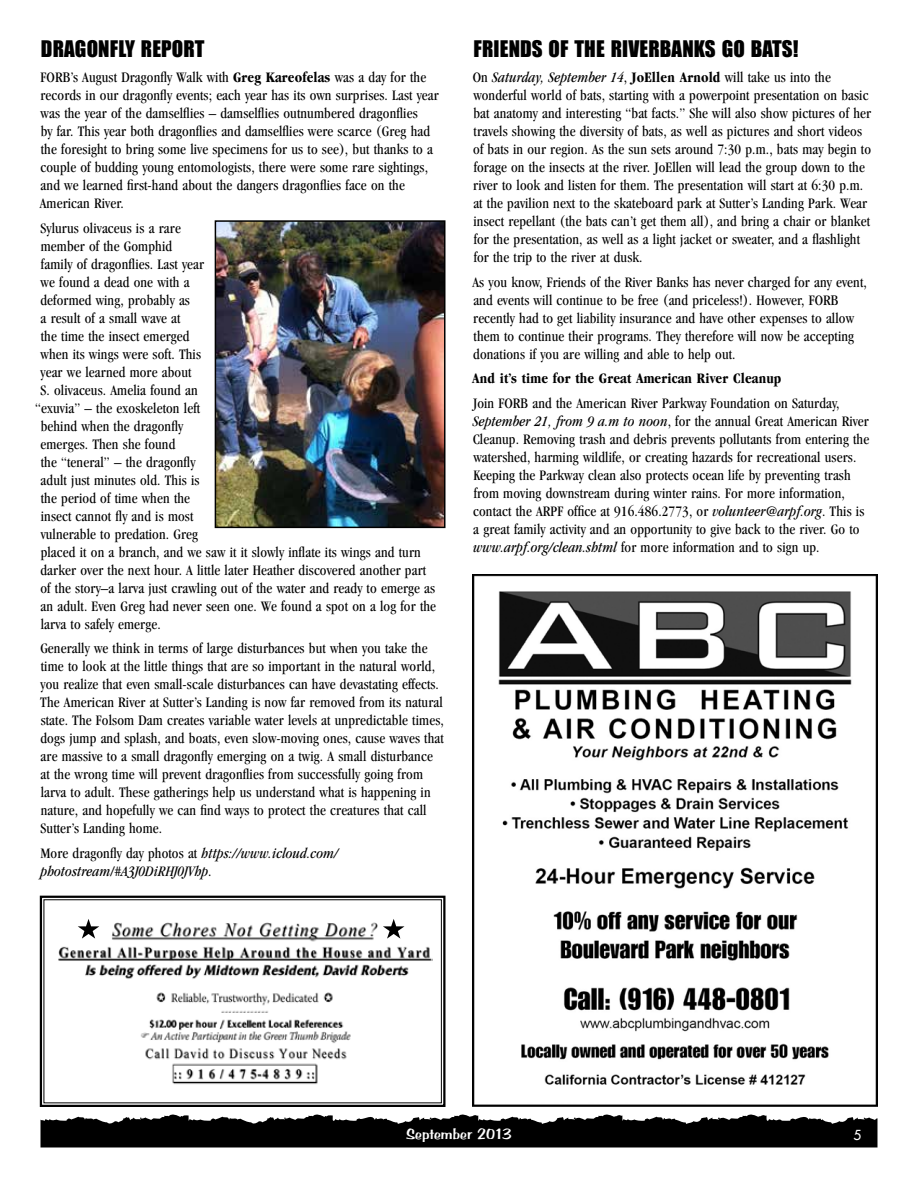
<style>
.page{position:relative;width:918px;height:1188px;background:#fff}
.page>*{position:absolute;margin:0;border:0;box-sizing:border-box;transform-origin:0 0}
.t1{font:21px "Impact";letter-spacing:.005em;color:#000}
.t2{font:condensed 15px/18px "Garamond";letter-spacing:.01em;color:#000}
.t3{font:italic condensed 15px/18px "Garamond";letter-spacing:.01em;color:#000}
.t4{font:700 condensed 15px "Garamond";letter-spacing:.01em;color:#000}
.t5{font:15px "Arab Bru D";letter-spacing:.01em;color:#fff}
.t6{font:13.5px "Futura";color:#fff}
.s1{font-weight:700}
.s2{font-style:normal}
.s3{font-style:italic}
</style>
<div class="page">
<svg style="left:40px;top:1115px;width:837px;height:32px;background:#1f1f1f"></svg>
<svg style="left:39px;top:895px;width:407px;height:212px"></svg>
<svg style="left:78px;top:919px;width:21px;height:20px"></svg>
<svg style="left:383px;top:919px;width:22px;height:20px"></svg>
<img style="left:472px;top:574px;width:406px;height:533px">
<img style="left:218px;top:223px;width:225px;height:302px">
<div style="left:215px;top:220px;width:231px;height:308px;border:2px solid #000"></div>
<h1 class="t1" style="left:41px;top:33px;width:165px">DRAGONFLY REPORT</h1>
<p class="t2" style="left:40px;top:68px;width:401px">FORB’s August Dragonfly Walk with <span class="s1">Greg Kareofelas</span> was a day for the records in our dragonfly events; each year has its own surprises. Last year was the year of the damselflies – damselflies outnumbered dragonflies<br>by far. This year both dragonflies and damselflies were scarce (Greg had the foresight to bring some live specimens for us to see), but thanks to a couple of budding young entomologists, there were some rare sightings, and we learned first-hand about the dangers dragonflies face on the American River.</p>
<p class="t2" style="left:41px;top:219px;width:142px">Sylurus olivaceus is a rare</p>
<p class="t2" style="left:41px;top:237px;width:133px">member of the Gomphid</p>
<p class="t2" style="left:41px;top:255px;width:165px">family of dragonflies. Last year</p>
<p class="t2" style="left:41px;top:273px;width:150px">we found a dead one with a</p>
<p class="t2" style="left:41px;top:291px;width:151px">deformed wing, probably as</p>
<p class="t2" style="left:41px;top:309px;width:141px">a result of a small wave at</p>
<p class="t2" style="left:41px;top:327px;width:150px">the time the insect emerged</p>
<p class="t2" style="left:41px;top:345px;width:162px">when its wings were soft. This</p>
<p class="t2" style="left:41px;top:363px;width:152px">year we learned more about</p>
<p class="t2" style="left:41px;top:381px;width:159px">S. olivaceus. Amelia found an</p>
<p class="t2" style="left:35px;top:399px;width:166px">“exuvia” – the exoskeleton left</p>
<p class="t2" style="left:41px;top:417px;width:144px">behind when the dragonfly</p>
<p class="t2" style="left:41px;top:435px;width:136px">emerges. Then she found</p>
<p class="t2" style="left:41px;top:453px;width:156px">the “teneral” – the dragonfly</p>
<p class="t2" style="left:41px;top:471px;width:160px">adult just minutes old. This is</p>
<p class="t2" style="left:41px;top:489px;width:151px">the period of time when the</p>
<p class="t2" style="left:41px;top:507px;width:154px">insect cannot fly and is most</p>
<p class="t2" style="left:41px;top:525px;width:159px">vulnerable to predation. Greg</p>
<p class="t2" style="left:41px;top:543px;width:382px">placed it on a branch, and we saw it it slowly inflate its wings and turn</p>
<p class="t2" style="left:41px;top:561px;width:387px">darker over the next hour. A little later Heather discovered another part</p>
<p class="t2" style="left:41px;top:579px;width:396px">of the story–a larva just crawling out of the water and ready to emerge as</p>
<p class="t2" style="left:41px;top:597px;width:397px">an adult. Even Greg had never seen one. We found a spot on a log for the</p>
<p class="t2" style="left:41px;top:615px;width:121px">larva to safely emerge.</p>
<p class="t2" style="left:40px;top:639px;width:405px">Generally we think in terms of large disturbances but when you take the time to look at the little things that are so important in the natural world, you realize that even small-scale disturbances can have devastating effects.<br>The American River at Sutter’s Landing is now far removed from its natural state. The Folsom Dam creates variable water levels at unpredictable times, dogs jump and splash, and boats, even slow-moving ones, cause waves that are massive to a small dragonfly emerging on a twig. A small disturbance at the wrong time will prevent dragonflies from successfully going from larva to adult. These gatherings help us understand what is happening in nature, and hopefully we can find ways to protect the creatures that call Sutter’s Landing home.</p>
<p class="t3" style="left:40px;top:844px;width:299px"><span class="s2">More dragonfly day photos at</span> https://www.icloud.com/ photostream<span class="s2">/</span>#A3J0DiRHJ0JVhp<span class="s2">.</span></p>
<h1 class="t1" style="left:474px;top:33px;width:326px">FRIENDS OF THE RIVERBANKS GO BATS!</h1>
<p class="t2" style="left:473px;top:68px;width:400px">On <span class="s3">Saturday, September 14</span>, <span class="s1">JoEllen Arnold</span> will take us into the wonderful world of bats, starting with a powerpoint presentation on basic bat anatomy and interesting “bat facts.” She will also show pictures of her travels showing the diversity of bats, as well as pictures and short videos of bats in our region. As the sun sets around 7:30 p.m., bats may begin to forage on the insects at the river. JoEllen will lead the group down to the river to look and listen for them. The presentation will start at 6:30 p.m. at the pavilion next to the skateboard park at Sutter’s Landing Park. Wear insect repellant (the bats can’t get them all), and bring a chair or blanket for the presentation, as well as a light jacket or sweater, and a flashlight for the trip to the river at dusk.</p>
<p class="t2" style="left:473px;top:273px;width:396px">As you know, Friends of the River Banks has never charged for any event, and events will continue to be free (and priceless!). However, FORB recently had to get liability insurance and have other expenses to allow them to continue their programs. They therefore will now be accepting donations if you are willing and able to help out.</p>
<p class="t4" style="left:472px;top:370px;width:311px">And it’s time for the Great American River Cleanup</p>
<p class="t2" style="left:473px;top:394px;width:398px">Join FORB and the American River Parkway Foundation on Saturday, <span class="s3">September 21, from 9 a.m to noon</span>, for the annual Great American River Cleanup. Removing trash and debris prevents pollutants from entering the watershed, harming wildlife, or creating hazards for recreational users.<br>Keeping the Parkway clean also protects ocean life by preventing trash from moving downstream during winter rains. For more information, contact the ARPF office at 916.486.2773, or <span class="s3">volunteer@arpf.org</span>. This is a great family activity and an opportunity to give back to the river. Go to <span class="s3">www.arpf.org/clean.shtml</span> for more information and to sign up.</p>
<p class="t5" style="left:407px;top:1125px;width:106px">September 2013</p>
<p class="t6" style="left:853px;top:1127px;width:9px">5</p>
</div>
